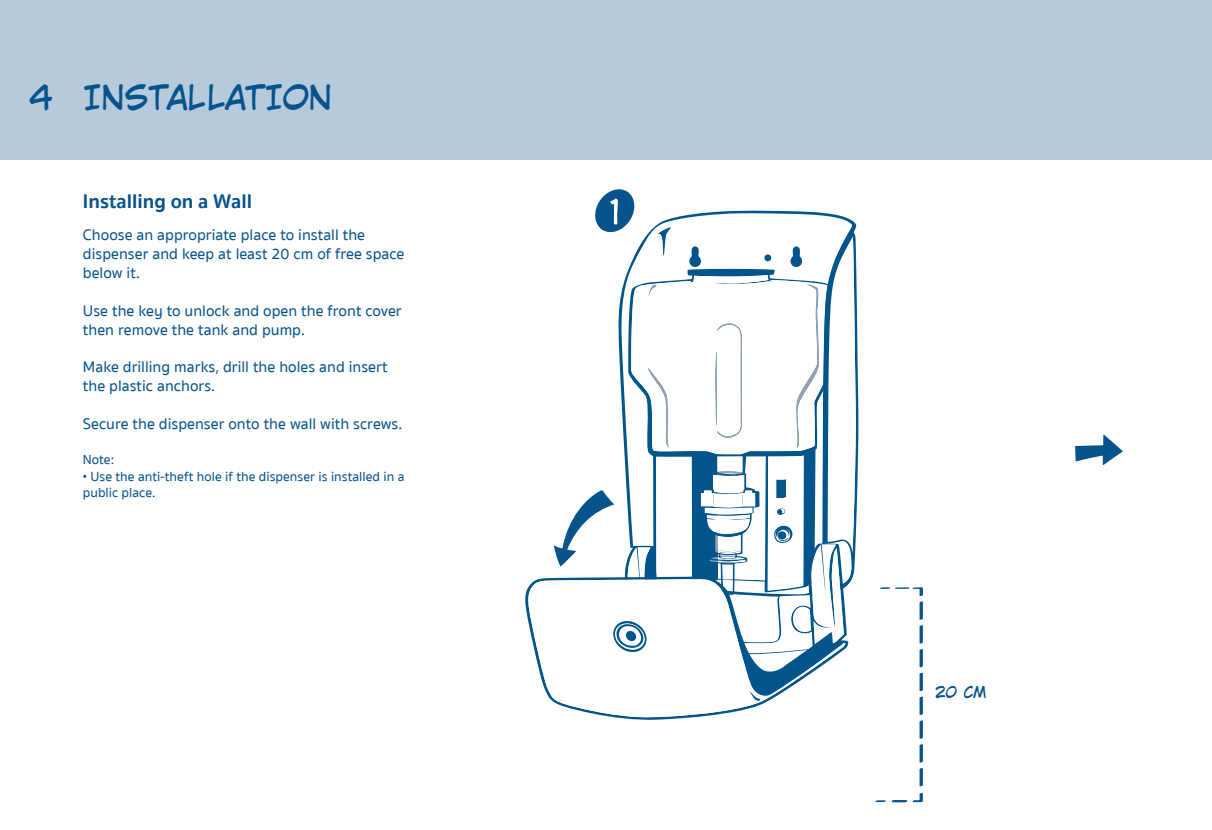
<style>
.page{position:relative;width:1212px;height:830px;background:#fff}
.page>*{position:absolute;margin:0;border:0;box-sizing:border-box;transform-origin:0 0}
.section_title{font:33.75px "CC Wild Words Roman";color:#07538b}
.subtitle{font:700 20.25px "Sukhumvit Set";color:#07538b}
.description_text{font:500 15.75px/18.9px "Sukhumvit Set";color:#07538b}
.description_words{font:15.75px "CC Wild Words Roman";color:#07538b}
.description_text-2{font:500 13.5px/16.2px "Sukhumvit Set";color:#07538b}
</style>
<div class="page">
<div style="left:0;top:0;width:1212px;height:159px;background:#b5cbdc"></div>
<hr style="left:1211px;top:0;width:1px;height:159px;background:#07538b">
<svg style="left:525px;top:588px;width:171px;height:132px"></svg>
<svg style="left:528px;top:578px;width:236px;height:139px"></svg>
<svg style="left:554px;top:189px;width:304px;height:514px"></svg>
<svg style="left:1075px;top:434px;width:48px;height:31px"></svg>
<svg style="left:876px;top:793px;width:47px;height:8px"></svg>
<svg style="left:880px;top:587px;width:43px;height:199px"></svg>
<p class="section_title" style="left:29px;top:82px;width:303px">4 INSTALLATION</p>
<p class="subtitle" style="left:83px;top:186px;width:171px">Installing on a Wall</p>
<p class="description_text" style="left:83px;top:226px;width:323px">Choose an appropriate place to install the dispenser and keep at least 20 cm of free space below it.</p>
<p class="description_text" style="left:83px;top:301px;width:320px">Use the key to unlock and open the front cover then remove the tank and pump.</p>
<p class="description_text" style="left:83px;top:358px;width:306px">Make drilling marks, drill the holes and insert the plastic anchors.</p>
<p class="description_text" style="left:83px;top:415px;width:321px">Secure the dispenser onto the wall with screws.</p>
<p class="description_text-2" style="left:83px;top:452px;width:33px">Note:</p>
<p class="description_text-2" style="left:83px;top:468px;width:323px">• Use the anti-theft hole if the dispenser is installed in a public place.</p>
<p class="description_words" style="left:935px;top:684px;width:52px">20 cm</p>
</div>
